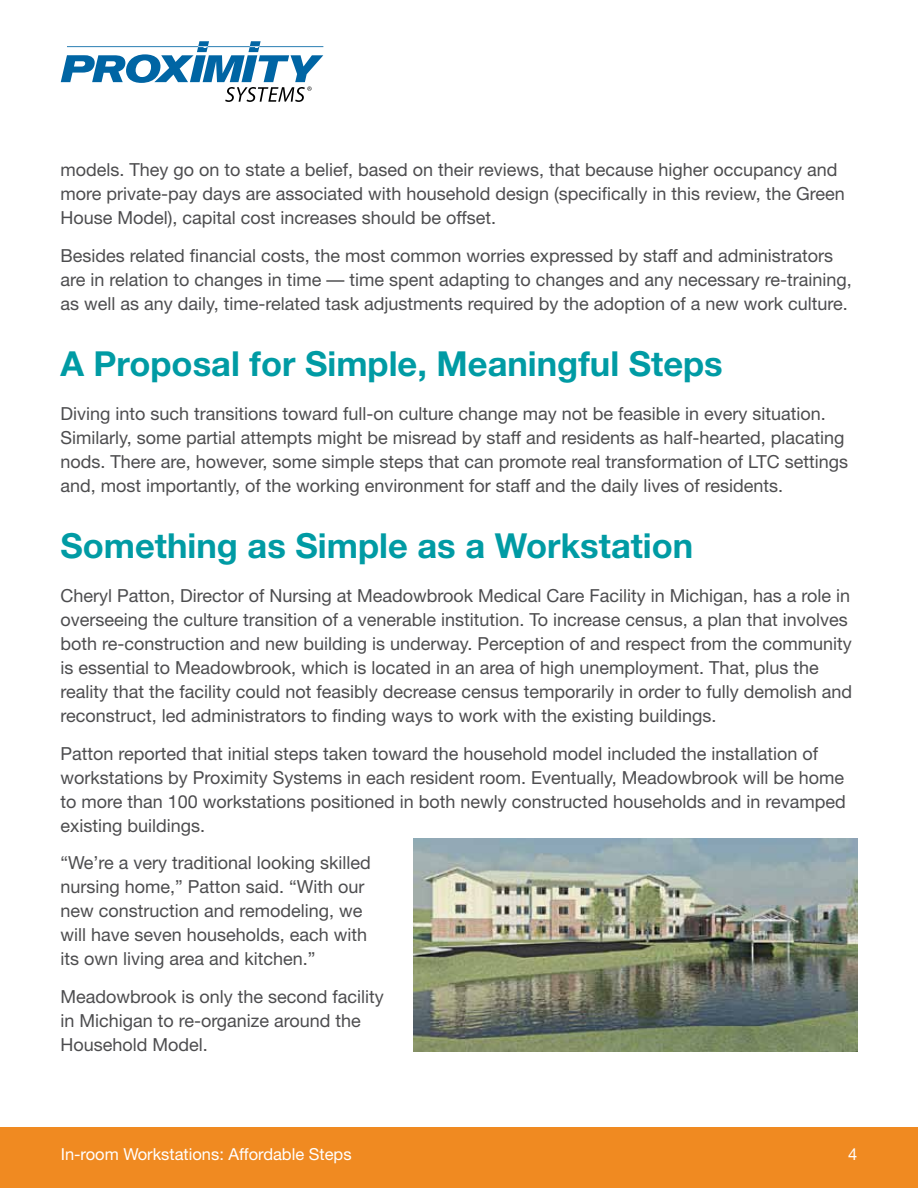
<style>
.page{position:relative;width:918px;height:1188px;background:#fff}
.page>*{position:absolute;margin:0;border:0;box-sizing:border-box;transform-origin:0 0}
.t1{font:700 34.5px "Helvetica Neue";color:#009ba4}
.t2{font:18px/24px "Helvetica Neue";color:#4d4d4f}
.t3{font:16.5px "Helvetica Neue";color:#fff}
</style>
<div class="page">
<div style="left:0;top:1127px;width:918px;height:61px;background:#f08a21"></div>
<svg style="left:61px;top:41px;width:262px;height:61px"></svg>
<img style="left:414px;top:838px;width:443px;height:214px">
<p class="t2" style="left:60px;top:158px;width:786px">models. They go on to state a belief, based on their reviews, that because higher occupancy and more private-pay days are associated with household design (specifically in this review, the Green<br>H ouse Model), capital cost increases should be offset.</p>
<p class="t2" style="left:60px;top:243px;width:793px">Besides related financial costs, the most common worries expressed by staff and administrators are in relation to changes in time — time spent adapting to changes and any necessary re-training, as well as any daily, time-related task adjustments required by the adoption of a new work culture.</p>
<h1 class="t1" style="left:60px;top:342px;width:664px">A Proposal for Simple, Meaningful Steps</h1>
<p class="t2" style="left:60px;top:401px;width:789px">Diving into such transitions toward full-on culture change may not be feasible in every situation.<br>Similarly, some partial attempts might be misread by staff and residents as half-hearted, placating nods. There are, however, some simple steps that can promote real transformation of LTC settings and, most importantly, of the working environment for staff and the daily lives of residents.</p>
<h1 class="t1" style="left:60px;top:524px;width:634px">Something as Simple as a Workstation</h1>
<p class="t2" style="left:60px;top:584px;width:793px">Cheryl Patton, Director of Nursing at Meadowbrook Medical Care Facility in Michigan, has a role in overseeing the culture transition of a venerable institution. To increase census, a plan that involves both re-construction and new building is underway. Perception of and respect from the community is essential to Meadowbrook, which is located in an area of high unemployment. That, plus the reality that the facility could not feasibly decrease census temporarily in order to fully demolish and reconstruct, led administrators to finding ways to work with the existing buildings.</p>
<p class="t2" style="left:60px;top:741px;width:787px">Patton reported that initial steps taken toward the household model included the installation of workstations by Proximity Systems in each resident room. Eventually, Meadowbrook will be home to more than 100 workstations positioned in both newly constructed households and in revamped existing buildings.</p>
<p class="t2" style="left:60px;top:850px;width:312px">“We’re a very traditional looking skilled nursing home,” Patton said. “With our new construction and remodeling, we will have seven households, each with its own living area and kitchen.”</p>
<p class="t2" style="left:60px;top:984px;width:325px">Meadowbrook is only the second facility in Michigan to re-organize around the<br>Household Model.</p>
<p class="t3" style="left:61px;top:1144px;width:292px">I n-room Workstations: Affordable Steps</p>
<p class="t3" style="left:848px;top:1144px;width:11px">4</p>
</div>
